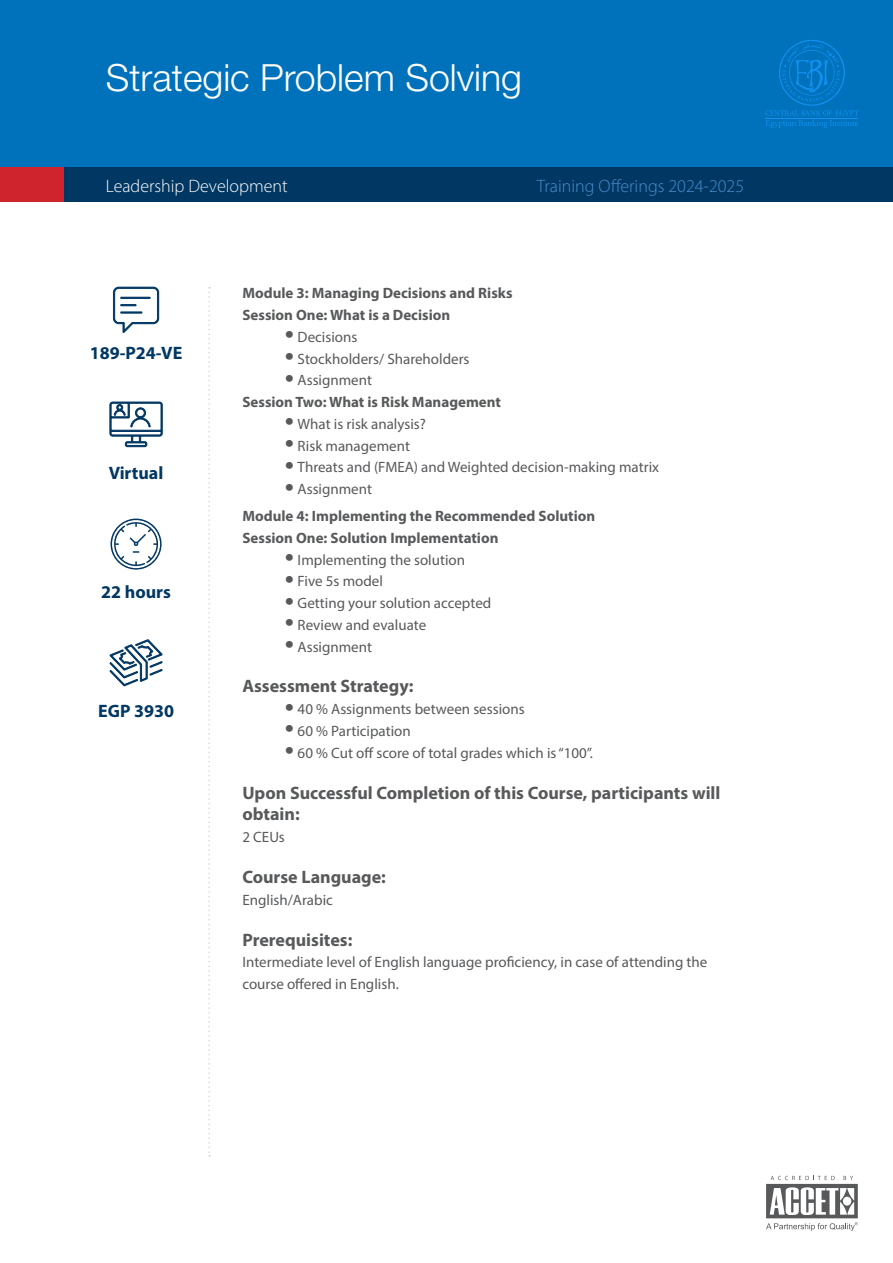
<style>
.page{position:relative;width:893px;height:1263px;background:#fff}
.page>*{position:absolute;margin:0;border:0;box-sizing:border-box;transform-origin:0 0}
.t1{font:300 37.5px "Helvetica Neue LT Std";color:#fff}
.t2{font:700 18px/21.8px "Myriad Pro";color:#58595b}
.t3{font:700 18px "Myriad Pro";color:#003763}
.t4{font:300 18px "Myriad Pro";color:#4a8ecc}
.t5{font:300 18px "Myriad Pro";color:#fff}
.t6{font:15px/21.8px "Myriad Pro";color:#58595b}
.t7{font:700 15px/21.8px "Myriad Pro";color:#58595b}
.s1{font-size:33px}
.s2{font-weight:400;font-size:33px}
.s3{font-weight:400}
</style>
<div class="page">
<div style="left:0;top:0;width:893px;height:168px;background:#0072bc"></div>
<div style="left:0;top:168px;width:893px;height:34px;background:#003763"></div>
<div style="left:0;top:168px;width:64px;height:34px;background:#cf242d"></div>
<svg style="left:208px;top:287px;width:2px;height:870px"></svg>
<svg style="left:766px;top:1176px;width:92px;height:55px"></svg>
<svg style="left:765px;top:40px;width:93px;height:88px"></svg>
<svg style="left:109px;top:402px;width:54px;height:45px"></svg>
<svg style="left:113px;top:287px;width:46px;height:46px"></svg>
<svg style="left:109px;top:639px;width:54px;height:47px"></svg>
<svg style="left:111px;top:519px;width:51px;height:51px"></svg>
<h1 class="t1" style="left:106px;top:54px;width:418px">Strategic Problem Solving</h1>
<p class="t5" style="left:106px;top:175px;width:183px">Leadership Development</p>
<p class="t4" style="left:537px;top:175px;width:209px">Training Offerings 2024-2025</p>
<p class="t3" style="left:90px;top:342px;width:94px">189-P24-VE</p>
<p class="t3" style="left:109px;top:461px;width:56px">Virtual</p>
<p class="t3" style="left:101px;top:580px;width:71px">22 hours</p>
<p class="t3" style="left:98px;top:699px;width:77px">EGP 3930</p>
<p class="t7" style="left:242px;top:282px;width:272px">Module 3: Managing Decisions and Risks<br>Session One: What is a Decision</p>
<p class="t6" style="left:285px;top:326px;width:74px"><span class="s1">•</span> Decisions</p>
<p class="t6" style="left:285px;top:347px;width:186px"><span class="s1">•</span> Stockholders/ Shareholders</p>
<p class="t7" style="left:242px;top:369px;width:260px;text-indent:43px"><span class="s2">•</span> <span class="s3">Assignment<br></span>Session Two: What is Risk Management</p>
<p class="t6" style="left:285px;top:413px;width:143px"><span class="s1">•</span> What is risk analysis?</p>
<p class="t6" style="left:285px;top:434px;width:127px"><span class="s1">•</span> Risk management</p>
<p class="t6" style="left:285px;top:456px;width:376px"><span class="s1">•</span> Threats and (FMEA) and Weighted decision-making matrix</p>
<p class="t7" style="left:242px;top:475px;width:354px;line-height:27px;text-indent:43px"><span class="s2">•</span> <span class="s3">Assignment<br></span>Module 4: Implementing the Recommended Solution</p>
<p class="t7" style="left:242px;top:526px;width:258px">Session One: Solution Implementation</p>
<p class="t6" style="left:285px;top:548px;width:182px"><span class="s1">•</span> Implementing the solution</p>
<p class="t6" style="left:285px;top:570px;width:100px"><span class="s1">•</span> Five 5s model</p>
<p class="t6" style="left:285px;top:592px;width:208px"><span class="s1">•</span> Getting your solution accepted</p>
<p class="t6" style="left:285px;top:614px;width:143px"><span class="s1">•</span> Review and evaluate</p>
<p class="t6" style="left:285px;top:635px;width:89px"><span class="s1">•</span> Assignment</p>
<p class="t2" style="left:242px;top:675px;width:173px">Assessment Strategy:</p>
<p class="t6" style="left:285px;top:698px;width:241px"><span class="s1">•</span> 40 % Assignments between sessions</p>
<p class="t6" style="left:285px;top:720px;width:127px"><span class="s1">•</span> 60 % Participation</p>
<p class="t6" style="left:285px;top:742px;width:309px"><span class="s1">•</span> 60 % Cut off score of total grades which is “100”.</p>
<p class="t2" style="left:242px;top:781px;width:480px">Upon Successful Completion of this Course, participants will obtain:</p>
<p class="t6" style="left:242px;top:826px;width:44px">2 CEUs</p>
<p class="t2" style="left:242px;top:865px;width:145px">Course Language:</p>
<p class="t6" style="left:242px;top:889px;width:92px">English/Arabic</p>
<p class="t2" style="left:242px;top:928px;width:112px">Prerequisites:</p>
<p class="t6" style="left:242px;top:951px;width:466px">Intermediate level of English language proficiency, in case of attending the course offered in English.</p>
</div>
